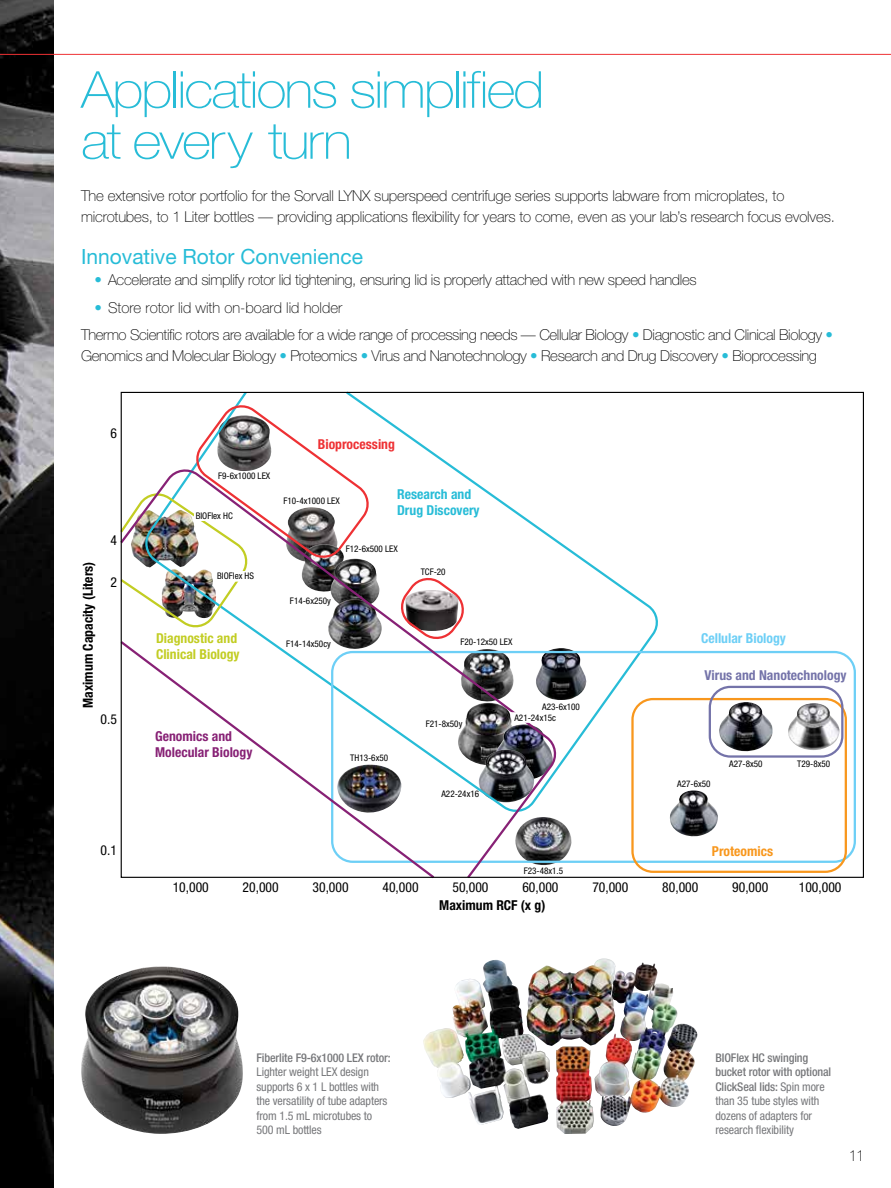
<style>
.page{position:relative;width:891px;height:1188px;background:#fff}
.page>*{position:absolute;margin:0;border:0;box-sizing:border-box;transform-origin:0 0}
.t1{font:100 51px/51px "Helvetica Neue";letter-spacing:-.04em;color:#27bcd7;scale:1.1 1}
.t2{font:21px "Helvetica Neue";color:#27bcd7}
.t3{font:100 15px/21px "Helvetica Neue";letter-spacing:-.02em;color:#000}
.t4{font:100 condensed 15px "Helvetica Neue";color:#000}
.t5{font:condensed 13.65px "Helvetica Neue";color:#000}
.t6{font:700 condensed 13.65px "Helvetica Neue";color:#000}
.t7{font:700 condensed 13.65px/16.4px "Helvetica Neue";color:#c2cd23}
.t8{font:700 condensed 13.65px/16.4px "Helvetica Neue";color:#872175}
.t9{font:700 condensed 13.65px/16.4px "Helvetica Neue";color:#27bcd7}
.t10{font:700 condensed 13.65px "Helvetica Neue";color:#7473a9}
.t11{font:700 condensed 13.65px "Helvetica Neue";color:#6dcff6}
.t12{font:700 condensed 13.65px "Helvetica Neue";color:#ee3134}
.t13{font:700 condensed 13.65px "Helvetica Neue";color:#f8971d}
.t14{font:condensed 12px/14.4px "Helvetica Neue";letter-spacing:-.01em;color:#77787b}
.t15{font:500 condensed 12px "Helvetica Neue";letter-spacing:-.01em;color:#77787b}
.t16{font:condensed 9.15px "Helvetica Neue";color:#000}
.s1{color:#27bcd7}
.s2{font-weight:500}
</style>
<div class="page">
<img style="left:0;top:0;width:54px;height:1188px">
<svg style="left:120px;top:392px;width:744px;height:486px"></svg>
<svg style="left:511px;top:712px;width:47px;height:11px"></svg>
<img style="left:120px;top:402px;width:251px;height:230px">
<div style="left:195px;top:510px;width:37px;height:10px;background:#fff"></div>
<img style="left:526px;top:958px;width:172px;height:168px">
<img style="left:81px;top:966px;width:162px;height:168px">
<hr style="left:0;top:54px;width:891px;height:1px;background:#ee3134">
<h1 class="t1" style="left:81px;top:64px;width:423px">Applications simplified at every turn</h1>
<p class="t3" style="left:81px;top:185px;width:755px">The extensive rotor portfolio for the Sorvall LYNX superspeed centrifuge series supports labware from microplates, to microtubes, to 1 Liter bottles — providing applications flexibility for years to come, even as your lab’s research focus evolves.</p>
<h2 class="t2" style="left:81px;top:244px;width:283px">Innovative Rotor Convenience</h2>
<p class="t3" style="left:94px;top:269px;width:604px"><span class="s1">•</span> Accelerate and simplify rotor lid tightening, ensuring lid is properly attached with new speed handles</p>
<p class="t3" style="left:81px;top:293px;width:754px;line-height:27.8px;text-indent:14px"><span class="s1">•</span> Store rotor lid with on-board lid holder<br>Thermo Scientific rotors are available for a wide range of processing needs — Cellular Biology <span class="s1">•</span> Diagnostic and Clinical Biology <span class="s1">•</span></p>
<p class="t3" style="left:81px;top:346px;width:737px">Genomics and Molecular Biology <span class="s1">•</span> Proteomics <span class="s1">•</span> Virus and Nanotechnology <span class="s1">•</span> Research and Drug Discovery <span class="s1">•</span> Bioprocessing</p>
<p class="t5" style="left:110px;top:425px;width:8px">6</p>
<p class="t6" style="left:80px;top:708px;width:148px;rotate:-90deg">Maximum Capacity (Liters)</p>
<p class="t5" style="left:110px;top:532px;width:8px">4</p>
<p class="t5" style="left:110px;top:574px;width:8px">2</p>
<p class="t5" style="left:101px;top:711px;width:18px">0.5</p>
<p class="t5" style="left:101px;top:842px;width:18px">0.1</p>
<p class="t16" style="left:218px;top:471px;width:54px">F9-6x1000 LEX</p>
<p class="t16" style="left:196px;top:510px;width:39px">BIOFlex HC</p>
<p class="t16" style="left:217px;top:571px;width:38px">BIOFlex HS</p>
<p class="t7" style="left:156px;top:629px;width:85px">Diagnostic and<br>Clinical Biology</p>
<p class="t12" style="left:318px;top:436px;width:79px">Bioprocessing</p>
<p class="t16" style="left:283px;top:496px;width:58px">F10-4x1000 LEX</p>
<p class="t9" style="left:397px;top:485px;width:84px">Research and<br>Drug Discovery</p>
<p class="t16" style="left:346px;top:544px;width:54px">F12-6x500 LEX</p>
<p class="t16" style="left:290px;top:596px;width:42px">F14-6x250y</p>
<p class="t16" style="left:286px;top:639px;width:46px">F14-14x50cy</p>
<p class="t16" style="left:421px;top:567px;width:26px">TCF-20</p>
<p class="t16" style="left:460px;top:637px;width:54px">F20-12x50 LEX</p>
<p class="t8" style="left:155px;top:728px;width:99px">Genomics and<br>Molecular Biology</p>
<p class="t16" style="left:350px;top:753px;width:39px">TH13-6x50</p>
<p class="t16" style="left:426px;top:718px;width:38px">F21-8x50y</p>
<p class="t16" style="left:441px;top:789px;width:39px">A22-24x16</p>
<p class="t16" style="left:542px;top:701px;width:39px">A23-6x100</p>
<p class="t16" style="left:514px;top:713px;width:43px">A21-24x15c</p>
<p class="t16" style="left:524px;top:866px;width:41px">F23-48x1.5</p>
<p class="t11" style="left:701px;top:630px;width:86px">Cellular Biology</p>
<p class="t10" style="left:704px;top:667px;width:144px">Virus and Nanotechnology</p>
<p class="t16" style="left:677px;top:778px;width:35px">A27-6x50</p>
<p class="t16" style="left:729px;top:758px;width:35px">A27-8x50</p>
<p class="t16" style="left:797px;top:758px;width:35px">T29-8x50</p>
<p class="t13" style="left:712px;top:843px;width:63px">Proteomics</p>
<p class="t5" style="left:173px;top:879px;width:38px">10,000</p>
<p class="t5" style="left:243px;top:879px;width:38px">20,000</p>
<p class="t5" style="left:313px;top:879px;width:38px">30,000</p>
<p class="t5" style="left:383px;top:879px;width:38px">40,000</p>
<p class="t5" style="left:452px;top:879px;width:38px">50,000</p>
<p class="t5" style="left:522px;top:879px;width:38px">60,000</p>
<p class="t5" style="left:592px;top:879px;width:38px">70,000</p>
<p class="t5" style="left:662px;top:879px;width:38px">80,000</p>
<p class="t5" style="left:732px;top:879px;width:38px">90,000</p>
<p class="t5" style="left:799px;top:879px;width:44px">100,000</p>
<p class="t6" style="left:439px;top:897px;width:108px">Maximum RCF (x g)</p>
<p class="t15" style="left:256px;top:1051px;width:136px">Fiberlite F9-6x1000 LEX rotor:</p>
<p class="t14" style="left:256px;top:1065px;width:133px">Lighter weight LEX design supports 6 x 1 L bottles with the versatility of tube adapters from 1.5 mL microtubes to<br>500 mL bottles</p>
<p class="t14" style="left:716px;top:1050px;width:117px"><span class="s2">BIOFlex HC swinging bucket rotor with optional<br>ClickSeal lids:</span> Spin more than 35 tube styles with dozens of adapters for research flexibility</p>
<p class="t4" style="left:850px;top:1147px;width:16px">11</p>
</div>
